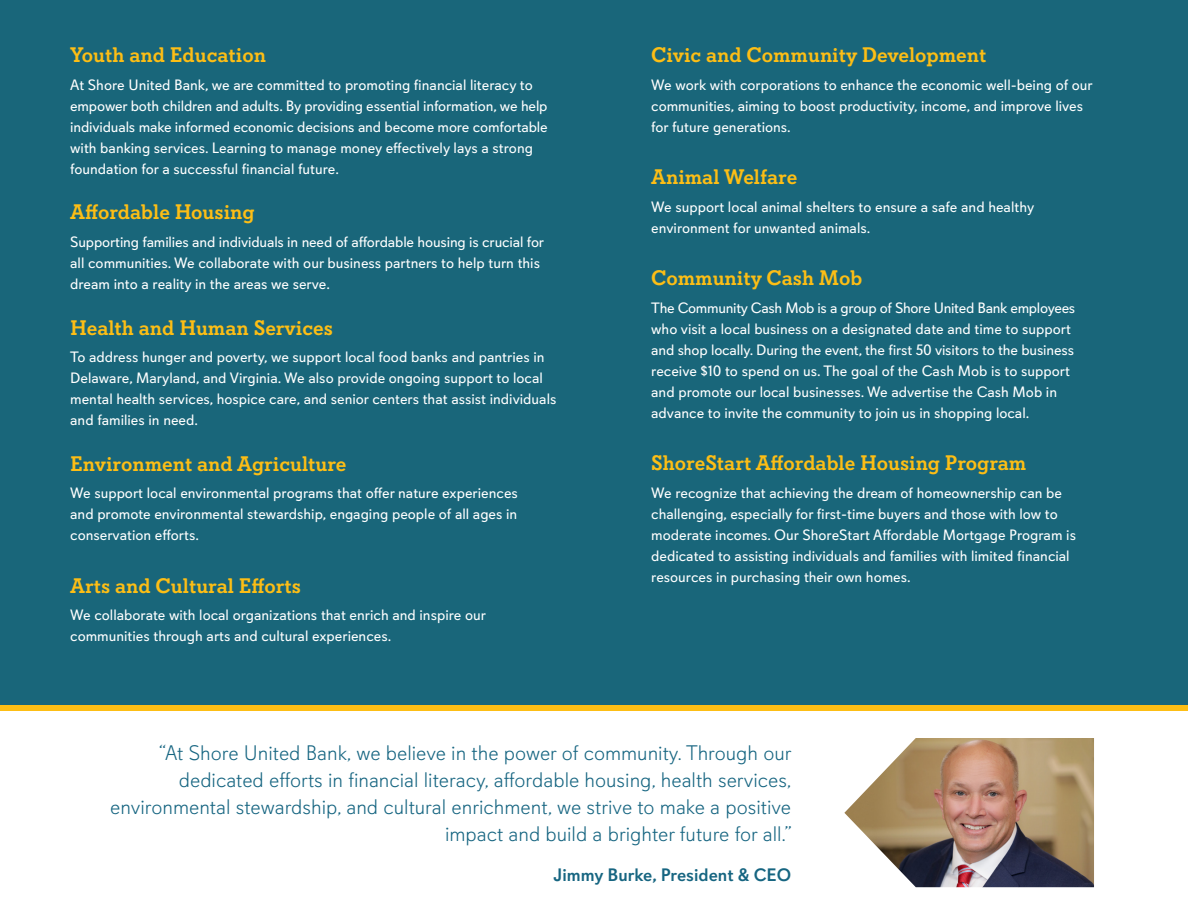
<style>
.page{position:relative;width:1188px;height:918px;background:#fff}
.page>*{position:absolute;margin:0;border:0;box-sizing:border-box;transform-origin:0 0}
.body{font:300 21px/27px "Davis Sans";color:#166581;text-align:right}
.sub{font:500 21px "Davis";color:#fdbe15}
.body-2{font:500 18px "Davis Sans";color:#166581}
.body-3{font:15px/21px "Davis Sans";color:#fff}
.sub-2{font:15px/21px "Davis Sans";color:#fff}
</style>
<div class="page">
<div style="left:0;top:0;width:1188px;height:709px;background:#19667a"></div>
<img style="left:844px;top:738px;width:250px;height:149px">
<div style="left:0;top:705px;width:1188px;height:6px;background:#fdbe15"></div>
<p class="sub" style="left:70px;top:43px;width:197px">Youth and Education</p>
<p class="sub-2" style="left:70px;top:74px;width:479px">At Shore United Bank, we are committed to promoting financial literacy to empower both children and adults. By providing essential information, we help individuals make informed economic decisions and become more comfortable with banking services. Learning to manage money effectively lays a strong foundation for a successful financial future.</p>
<p class="sub" style="left:70px;top:200px;width:186px">Affordable Housing</p>
<p class="sub-2" style="left:70px;top:232px;width:476px">Supporting families and individuals in need of affordable housing is crucial for all communities. We collaborate with our business partners to help turn this dream into a reality in the areas we serve.</p>
<p class="sub" style="left:70px;top:315px;width:264px">Health and Human Services</p>
<p class="sub-2" style="left:70px;top:347px;width:488px">To address hunger and poverty, we support local food banks and pantries in Delaware, Maryland, and Virginia. We also provide ongoing support to local mental health services, hospice care, and senior centers that assist individuals and families in need.</p>
<p class="sub" style="left:70px;top:451px;width:278px">Environment and Agriculture</p>
<p class="body-3" style="left:70px;top:483px;width:449px;text-align:justify">We support local environmental programs that offer nature experiences and promote environmental stewardship, engaging people of all ages in conservation efforts.</p>
<p class="sub" style="left:70px;top:573px;width:232px">Arts and Cultural Efforts</p>
<p class="body-3" style="left:70px;top:605px;width:417px">We collaborate with local organizations that enrich and inspire our communities through arts and cultural experiences.</p>
<p class="sub" style="left:651px;top:43px;width:337px">Civic and Community Development</p>
<p class="body-3" style="left:651px;top:74px;width:443px">We work with corporations to enhance the economic well-being of our communities, aiming to boost productivity, income, and improve lives for future generations.</p>
<p class="sub" style="left:651px;top:165px;width:148px">Animal Welfare</p>
<p class="body-3" style="left:651px;top:196px;width:384px">We support local animal shelters to ensure a safe and healthy environment for unwanted animals.</p>
<p class="sub" style="left:651px;top:266px;width:213px">Community Cash Mob</p>
<p class="body-3" style="left:651px;top:297px;width:426px">The Community Cash Mob is a group of Shore United Bank employees who visit a local business on a designated date and time to support and shop locally. During the event, the first 50 visitors to the business receive $10 to spend on us. The goal of the Cash Mob is to support and promote our local businesses. We advertise the Cash Mob in advance to invite the community to join us in shopping local.</p>
<p class="sub" style="left:651px;top:451px;width:377px">ShoreStart Affordable Housing Program</p>
<p class="body-3" style="left:651px;top:482px;width:426px">We recognize that achieving the dream of homeownership can be challenging, especially for first-time buyers and those with low to moderate incomes. Our ShoreStart Affordable Mortgage Program is dedicated to assisting individuals and families with limited financial resources in purchasing their own homes.</p>
<p class="body" style="left:110px;top:739px;width:683px">“At Shore United Bank, we believe in the power of community. Through our dedicated efforts in financial literacy, affordable housing, health services, environmental stewardship, and cultural enrichment, we strive to make a positive impact and build a brighter future for all.”</p>
<p class="body-2" style="left:554px;top:865px;width:239px">Jimmy Burke, President &amp; CEO</p>
</div>
